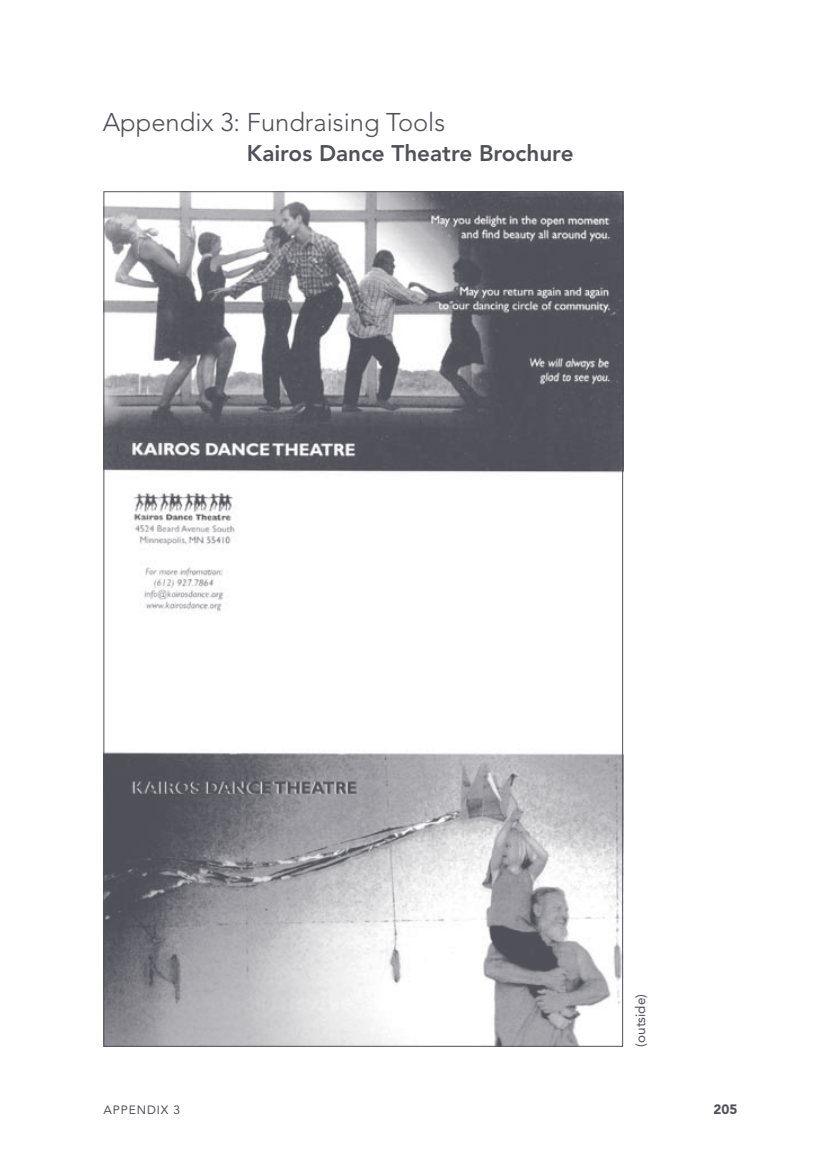
<style>
.page{position:relative;width:837px;height:1175px;background:#fff}
.page>*{position:absolute;margin:0;border:0;box-sizing:border-box;transform-origin:0 0}
.t1{font:300 25.5px "Avenir";color:#505059}
.t2{font:800 22.5px "Avenir";color:#505059}
.t3{font:13.5px "Avenir";color:#505059}
.t4{font:900 13.5px "Avenir";color:#505059}
.t5{font:12px "Avenir";letter-spacing:.075em;color:#505059}
</style>
<div class="page">
<img style="left:106px;top:193px;width:515px;height:851px">
<p class="t1" style="left:103px;top:107px;width:344px">Appendix 3: Fundraising Tools</p>
<p class="t2" style="left:247px;top:140px;width:328px">Kairos Dance Theatre Brochure</p>
<p class="t5" style="left:104px;top:1103px;width:78px">APPENDIX 3</p>
<p class="t3" style="left:633px;top:1046px;width:54px;rotate:-90deg">(outside)</p>
<p class="t4" style="left:713px;top:1101px;width:25px">205</p>
</div>
